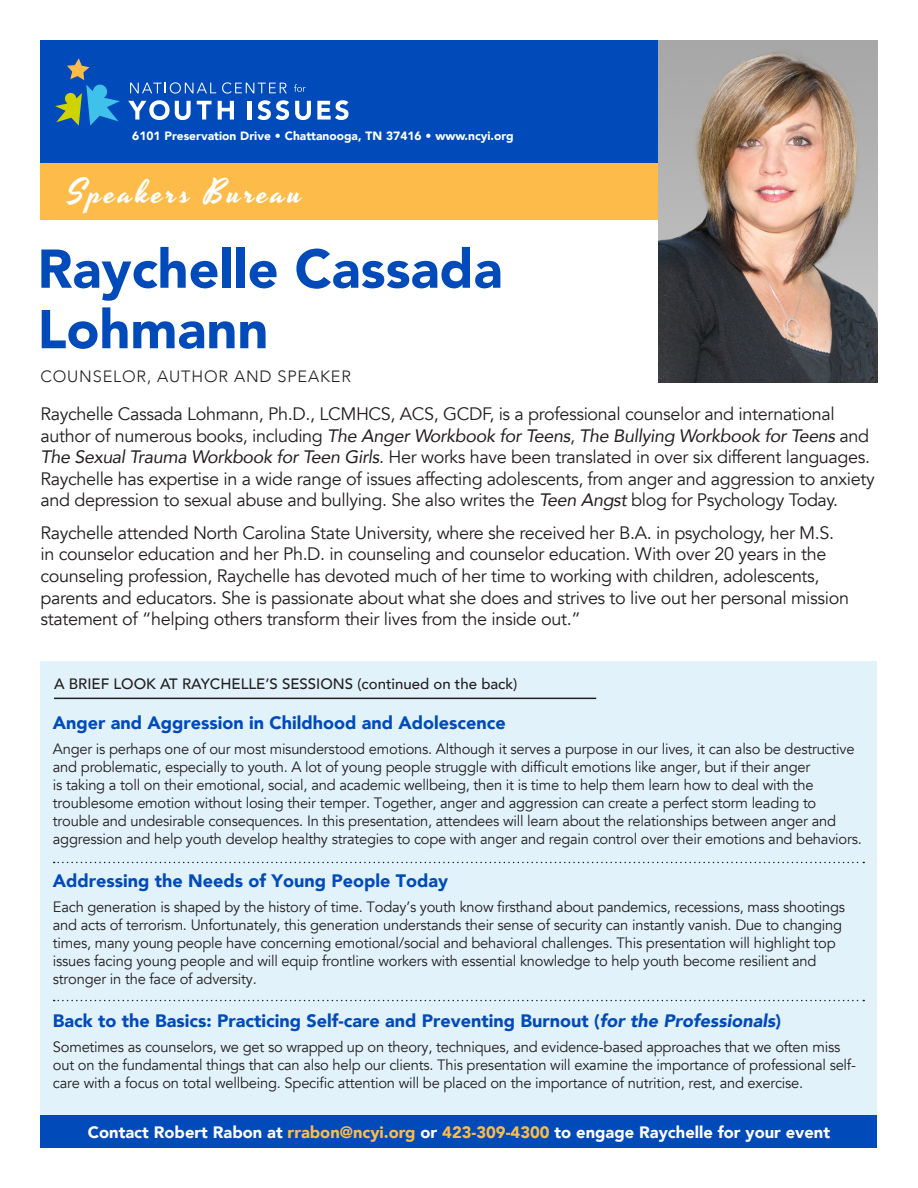
<style>
.page{position:relative;width:918px;height:1188px;background:#fff}
.page>*{position:absolute;margin:0;border:0;box-sizing:border-box;transform-origin:0 0}
.t1{font:900 54px/60.4px "Avenir";color:#004aba}
.t2{font:33px "Yesteryear";letter-spacing:.1em;color:#fff}
.t3{font:18px/21.6px "Avenir";letter-spacing:-.02em;color:#231f20}
.t4{font:900 18px "Avenir";color:#004aba}
.t5{font:900 16.5px "Avenir";color:#fff}
.t6{font:300 16.35px "Avenir";letter-spacing:.05em;color:#231f20}
.t7{font:15px/18px "Avenir";letter-spacing:-.015em;color:#231f20}
.t8{font:500 15px "Avenir";color:#231f20}
.t9{font:900 12px "Avenir";color:#fff}
.s1{font-style:italic}
.s2{color:#fdbc4a}
</style>
<div class="page">
<div style="left:40px;top:662px;width:838px;height:486px;background:#e2f2fb"></div>
<hr style="left:54px;top:698px;width:542px;height:1px;background:#231f20">
<div style="left:40px;top:40px;width:707px;height:141px;background:#004aba"></div>
<div style="left:40px;top:164px;width:780px;height:56px;background:#fdbc4a"></div>
<svg style="left:55px;top:58px;width:65px;height:68px"></svg>
<svg style="left:128px;top:100px;width:63px;height:20px"></svg>
<svg style="left:197px;top:101px;width:15px;height:19px"></svg>
<svg style="left:218px;top:101px;width:16px;height:19px"></svg>
<div style="left:247px;top:101px;width:5px;height:19px;background:#fff"></div>
<svg style="left:257px;top:100px;width:32px;height:20px"></svg>
<svg style="left:295px;top:101px;width:16px;height:19px"></svg>
<svg style="left:317px;top:100px;width:32px;height:20px"></svg>
<svg style="left:130px;top:82px;width:86px;height:12px"></svg>
<svg style="left:222px;top:82px;width:65px;height:12px"></svg>
<svg style="left:294px;top:84px;width:12px;height:8px"></svg>
<img style="left:659px;top:40px;width:219px;height:342px">
<div style="left:40px;top:1115px;width:838px;height:33px;background:#004aba"></div>
<svg style="left:54px;top:862px;width:810px;height:1px"></svg>
<svg style="left:54px;top:1000px;width:810px;height:1px"></svg>
<p class="t9" style="left:132px;top:126px;width:383px">6101 Preservation Drive • Chattanooga, TN 37416 • www.ncyi.org</p>
<h2 class="t2" style="left:68px;top:170px;width:236px">Speakers Bureau</h2>
<h1 class="t1" style="left:38px;top:237px;width:467px">Raychelle Cassada<br>Lohmann</h1>
<p class="t6" style="left:40px;top:367px;width:312px">COUNSELOR, AUTHOR AND SPEAKER</p>
<p class="t3" style="left:40px;top:403px;width:836px">Raychelle Cassada Lohmann, Ph.D., LCMHCS, ACS, GCDF, is a professional counselor and international author of numerous books, including <span class="s1">The Anger Workbook for Teens</span>, <span class="s1">The Bullying Workbook for Teens</span> and <span class="s1">The Sexual Trauma Workbook for Teen Girls</span>. Her works have been translated in over six different languages.<br>Raychelle has expertise in a wide range of issues affecting adolescents, from anger and aggression to anxiety and depression to sexual abuse and bullying. She also writes the <span class="s1">Teen Angst</span> blog for Psychology Today.</p>
<p class="t3" style="left:40px;top:522px;width:810px">Raychelle attended North Carolina State University, where she received her B.A. in psychology, her M.S. in counselor education and her Ph.D. in counseling and counselor education. With over 20 years in the counseling profession, Raychelle has devoted much of her time to working with children, adolescents, parents and educators. She is passionate about what she does and strives to live out her personal mission statement of “helping others transform their lives from the inside out.”</p>
<p class="t8" style="left:54px;top:671px;width:465px">A BRIEF LOOK AT RAYCHELLE’S SESSIONS (continued on the back)</p>
<p class="t4" style="left:53px;top:707px;width:455px">Anger and Aggression in Childhood and Adolescence</p>
<p class="t7" style="left:53px;top:740px;width:810px">Anger is perhaps one of our most misunderstood emotions. Although it serves a purpose in our lives, it can also be destructive and problematic, especially to youth. A lot of young people struggle with difficult emotions like anger, but if their anger<br>is taking a toll on their emotional, social, and academic wellbeing, then it is time to help them learn how to deal with the troublesome emotion without losing their temper. Together, anger and aggression can create a perfect storm leading to trouble and undesirable consequences. In this presentation, attendees will learn about the relationships between anger and aggression and help youth develop healthy strategies to cope with anger and regain control over their emotions and behaviors.</p>
<p class="t4" style="left:53px;top:865px;width:397px">Addressing the Needs of Young People Today</p>
<p class="t7" style="left:53px;top:898px;width:794px">Each generation is shaped by the history of time. Today’s youth know firsthand about pandemics, recessions, mass shootings and acts of terrorism. Unfortunately, this generation understands their sense of security can instantly vanish. Due to changing times, many young people have concerning emotional/social and behavioral challenges. This presentation will highlight top issues facing young people and will equip frontline workers with essential knowledge to help youth become resilient and stronger in the face of adversity.</p>
<p class="t4" style="left:53px;top:1005px;width:730px">Back to the Basics: Practicing Self-care and Preventing Burnout (<span class="s1">for the Professionals</span>)</p>
<p class="t7" style="left:53px;top:1038px;width:805px">Sometimes as counselors, we get so wrapped up on theory, techniques, and evidence-based approaches that we often miss out on the fundamental things that can also help our clients. This presentation will examine the importance of professional self&shy;care with a focus on total wellbeing. Specific attention will be placed on the importance of nutrition, rest, and exercise.</p>
<p class="t5" style="left:88px;top:1118px;width:744px">Contact Robert Rabon at <span class="s2">rrabon@ncyi.org</span> or <span class="s2">423-309-4300</span> to engage Raychelle for your event</p>
</div>
